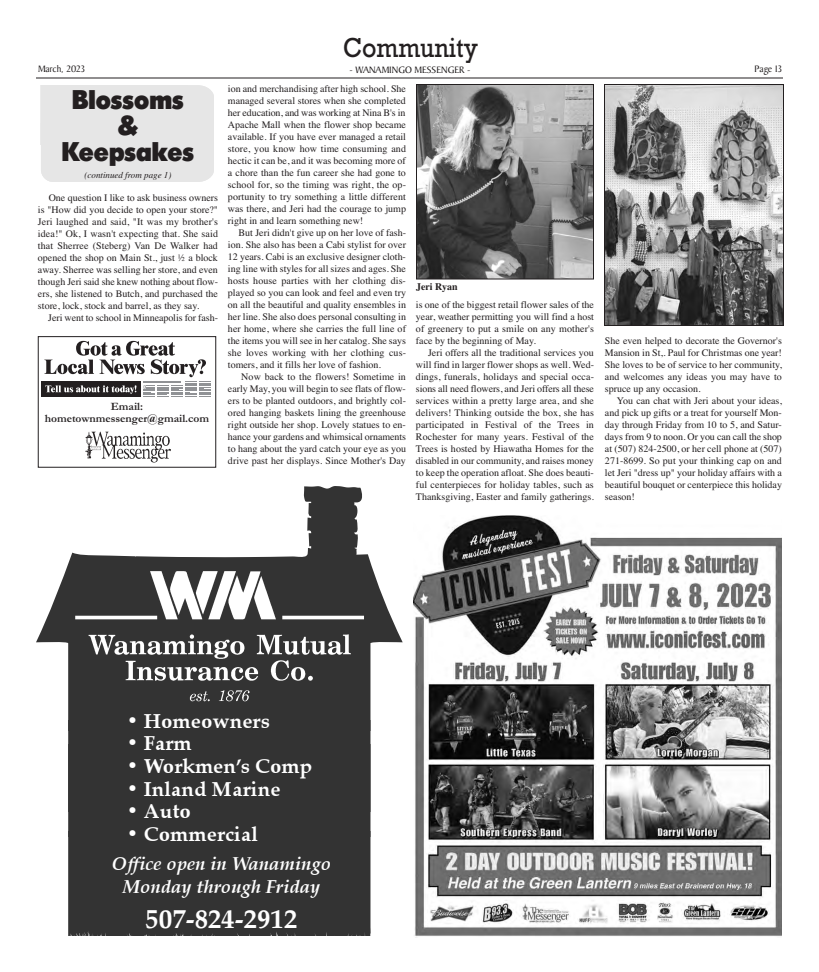
<style>
.page{position:relative;width:819px;height:972px;background:#fff}
.page>*{position:absolute;margin:0;border:0;box-sizing:border-box;transform-origin:0 0}
.t1{font:28px "Rockwell";color:#231f20;scale:.9 1}
.t2{font:26.8px "Palatino Bold+T42+VEYWIN";color:#fff}
.t3{font:26px/26px "Admisi Display S Si";color:#231f20;text-align:center}
.t4{font:20.6px "Palatino Bold+T42+VEYWIN";color:#fff}
.t5{font:18.6px/22.7px "Palatino Bold Italic+T42+PGDUYA";color:#fff;text-align:center}
.t6{font:700 11.4px/12px "Garamond";color:#231f20;text-align:center}
.t7{font:10px/12px "Times";color:#231f20;text-align:justify}
.t8{font:10px "Baker Signet";color:#231f20}
.t9{font:700 10px "Times";color:#231f20}
.t10{font:italic 9px "Times";color:#231f20}
</style>
<div class="page">
<hr style="left:36px;top:78px;width:747px;height:1px;background:#231f20">
<svg style="left:36px;top:486px;width:367px;height:234px"></svg>
<svg style="left:122px;top:547px;width:23px;height:10px"></svg>
<svg style="left:151px;top:547px;width:25px;height:8px"></svg>
<div style="left:68px;top:836px;width:303px;height:100px;background:#333"></div>
<div style="left:68px;top:811px;width:303px;height:25px;background:#333"></div>
<div style="left:68px;top:720px;width:303px;height:91px;background:#333"></div>
<img style="left:75px;top:567px;width:289px;height:135px">
<div style="left:38px;top:84px;width:176px;height:54px;background:#f5f5f5"></div>
<div style="left:38px;top:123px;width:176px;height:61px;background:#fff"></div>
<div style="left:41px;top:85px;width:173px;height:97px;background:#e6e6e6"></div>
<img style="left:418px;top:86px;width:174px;height:192px">
<div style="left:416px;top:84px;width:178px;height:196px;border:1px solid #231f20"></div>
<img style="left:606px;top:86px;width:176px;height:238px">
<div style="left:604px;top:84px;width:180px;height:242px;border:1px solid #231f20"></div>
<div style="left:42px;top:382px;width:99px;height:15px;background:#231f20"></div>
<svg style="left:44px;top:341px;width:167px;height:56px"></svg>
<div style="left:38px;top:336px;width:178px;height:132px;border:1px solid #231f20"></div>
<img style="left:85px;top:431px;width:85px;height:32px">
<img style="left:413px;top:515px;width:369px;height:423px">
<h1 class="t1" style="left:343px;top:31px;width:151px">Community</h1>
<p class="t8" style="left:38px;top:65px;width:49px">March, 2023</p>
<p class="t8" style="left:350px;top:66px;width:122px">- WANAMINGO MESSENGER -</p>
<p class="t8" style="left:755px;top:65px;width:29px">Page 13</p>
<h3 class="t3" style="left:62px;top:89px;width:134px">Blossoms &amp;<br>Keepsakes</h3>
<p class="t10" style="left:85px;top:170px;width:88px">(continued from page 1)</p>
<p class="t7" style="left:38px;top:191px;width:182px;text-indent:11px">One question I like to ask business owners is "How did you decide to open your store?" Jeri laughed and said, "It was my brother's idea!" Ok, I wasn't expecting that. She said that Sherree (Steberg) Van De Walker had opened the shop on Main St., just ½ a block away. Sherree was selling her store, and even though Jeri said she knew nothing about flow&shy;ers, she listened to Butch, and purchased the store, lock, stock and barrel, as they say.</p>
<p class="t7" style="left:48px;top:311px;width:171px">Jeri went to school in Minneapolis for fash-</p>
<p class="t6" style="left:45px;top:400px;width:166px">Email: hometownmessenger@gmail.com</p>
<p class="t7" style="left:228px;top:82px;width:180px">ion and merchandising after high school. She managed several stores when she completed her education, and was working at Nina B's in Apache Mall when the flower shop became available. If you have ever managed a retail store, you know how time consuming and hectic it can be, and it was becoming more of a chore than the fun career she had gone to school for, so the timing was right, the op&shy;portunity to try something a little different was there, and Jeri had the courage to jump right in and learn something new!</p>
<p class="t7" style="left:228px;top:226px;width:180px;text-indent:11px">But Jeri didn't give up on her love of fash&shy;ion. She also has been a Cabi stylist for over 12 years. Cabi is an exclusive designer cloth&shy;ing line with styles for all sizes and ages. She hosts house parties with her clothing dis&shy;played so you can look and feel and even try on all the beautiful and quality ensembles in her line. She also does personal consulting in her home, where she carries the full line of the items you will see in her catalog. She says she loves working with her clothing cus&shy;tomers, and it fills her love of fashion.</p>
<p class="t7" style="left:228px;top:370px;width:180px;text-indent:13px">Now back to the flowers! Sometime in early May, you will begin to see flats of flow&shy;ers to be planted outdoors, and brightly col&shy;ored hanging baskets lining the greenhouse right outside her shop. Lovely statues to en&shy;hance your gardens and whimsical ornaments to hang about the yard catch your eye as you drive past her displays. Since Mother's Day</p>
<p class="t9" style="left:416px;top:280px;width:43px">Jeri Ryan</p>
<p class="t7" style="left:416px;top:298px;width:180px">is one of the biggest retail flower sales of the year, weather permitting you will find a host of greenery to put a smile on any mother's face by the beginning of May.</p>
<p class="t7" style="left:416px;top:346px;width:180px;text-indent:12px">Jeri offers all the traditional services you will find in larger flower shops as well. Wed&shy;dings, funerals, holidays and special occa&shy;sions all need flowers, and Jeri offers all these services within a pretty large area, and she delivers! Thinking outside the box, she has participated in Festival of the Trees in Rochester for many years. Festival of the Trees is hosted by Hiawatha Homes for the disabled in our community, and raises money to keep the operation afloat. She does beauti&shy;ful centerpieces for holiday tables, such as Thanksgiving, Easter and family gatherings.</p>
<p class="t7" style="left:605px;top:335px;width:179px">She even helped to decorate the Governor's Mansion in St,. Paul for Christmas one year!<br>She loves to be of service to her community, and welcomes any ideas you may have to spruce up any occasion.</p>
<p class="t7" style="left:605px;top:395px;width:179px;text-indent:12px">You can chat with Jeri about your ideas, and pick up gifts or a treat for yourself Mon&shy;day through Friday from 10 to 5, and Satur&shy;days from 9 to noon. Or you can call the shop at (507) 824-2500, or her cell phone at (507)<br>271-8699. So put your thinking cap on and let Jeri "dress up" your holiday affairs with a beautiful bouquet or centerpiece this holiday season!</p>
<h3 class="t4" style="left:126px;top:703px;width:145px">• Homeowners</h3>
<h3 class="t4" style="left:126px;top:726px;width:67px">• Farm</h3>
<h3 class="t4" style="left:126px;top:748px;width:188px">• Workmen’s Comp</h3>
<h3 class="t4" style="left:126px;top:771px;width:156px">• Inland Marine</h3>
<h3 class="t4" style="left:126px;top:794px;width:66px">• Auto</h3>
<h3 class="t4" style="left:126px;top:816px;width:134px">• Commercial</h3>
<h3 class="t5" style="left:112px;top:853px;width:221px">Office open in Wanamingo<br>Monday through Friday</h3>
<h2 class="t2" style="left:146px;top:896px;width:153px">507-824-2912</h2>
</div>
